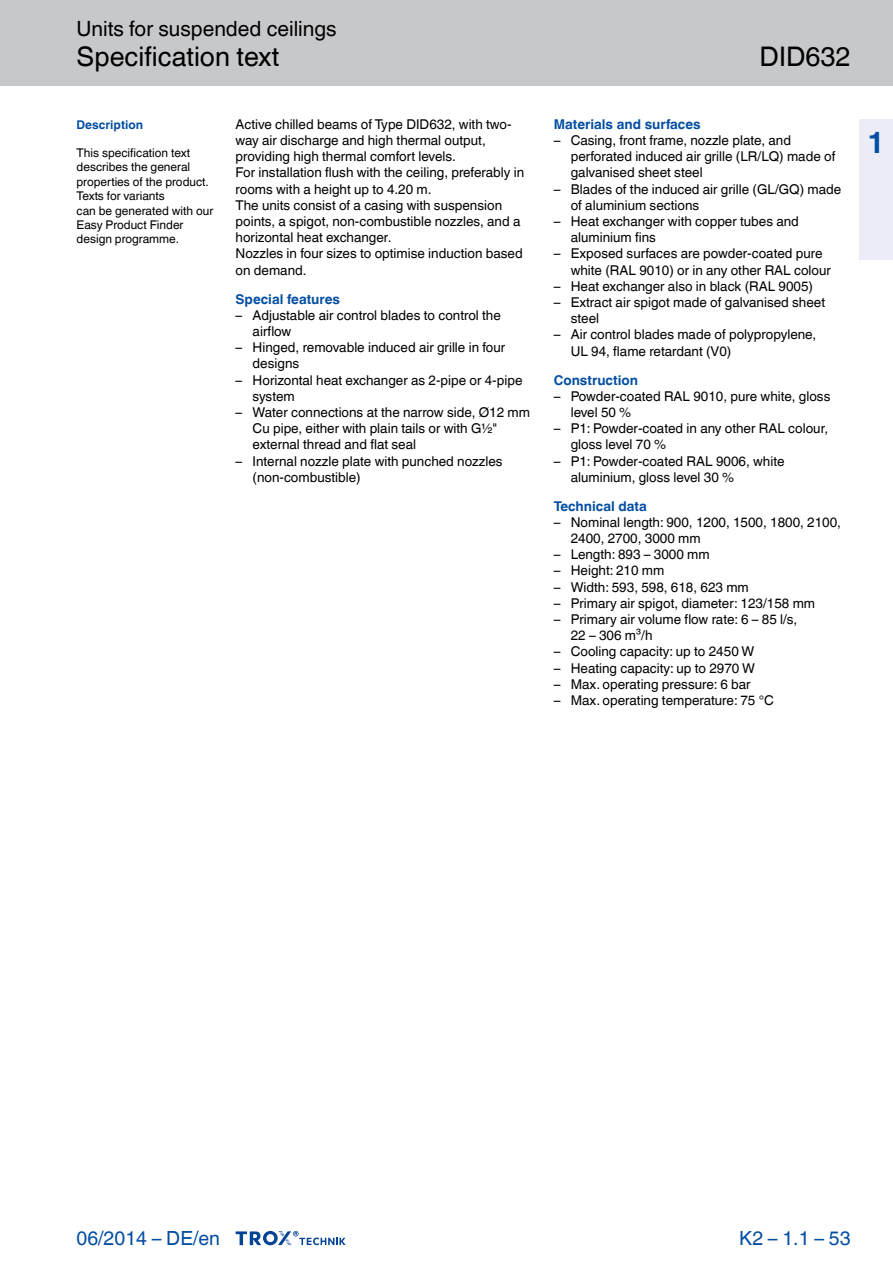
<style>
.page{position:relative;width:893px;height:1263px;background:#fff}
.page>*{position:absolute;margin:0;border:0;box-sizing:border-box;transform-origin:0 0}
.t1{font:700 30px "TROX Helvetica";color:#034ea2}
.t2{font:27px "TROX Helvetica";color:#000}
.t3{font:21px "TROX Helvetica";color:#000}
.t4{font:19.5px "TROX Helvetica";color:#034ea2}
.t5{font:13.5px/16.2px "TROX Helvetica";color:#000}
.t6{font:700 13.5px "TROX Helvetica";color:#034ea2}
.t7{font:12px/14.4px "TROX Helvetica";color:#000}
.t8{font:700 12px "TROX Helvetica";color:#034ea2}
</style>
<div class="page">
<div style="left:0;top:0;width:893px;height:85px;background:#c7c8ca"></div>
<svg style="left:236px;top:1231px;width:110px;height:15px"></svg>
<div style="left:859px;top:119px;width:34px;height:140px;background:#ebecf6"></div>
<h3 class="t3" style="left:77px;top:12px;width:262px">Units for suspended ceilings</h3>
<h2 class="t2" style="left:77px;top:35px;width:204px">Specification text</h2>
<p class="t8" style="left:77px;top:114px;width:68px">Description</p>
<p class="t7" style="left:77px;top:144px;width:138px">This specification text describes the general properties of the product.<br>Texts for variants<br>can be generated with our<br>Easy Product Finder design programme.</p>
<p class="t5" style="left:236px;top:114px;width:290px">Active chilled beams of Type DID632, with two&shy;way air discharge and high thermal output, providing high thermal comfort levels.<br>For installation flush with the ceiling, preferably in rooms with a height up to 4.20 m.<br>The units consist of a casing with suspension points, a spigot, non-combustible nozzles, and a horizontal heat exchanger.<br>Nozzles in four sizes to optimise induction based on demand.</p>
<p class="t6" style="left:236px;top:288px;width:106px">Special features</p>
<p class="t5" style="left:253px;top:305px;width:250px;text-indent:-17px">– Adjustable air control blades to control the airflow</p>
<p class="t5" style="left:253px;top:338px;width:254px;text-indent:-17px">– Hinged, removable induced air grille in four designs</p>
<p class="t5" style="left:253px;top:370px;width:271px;text-indent:-17px">– Horizontal heat exchanger as 2-pipe or 4-pipe system</p>
<p class="t5" style="left:253px;top:403px;width:279px;text-indent:-17px">– Water connections at the narrow side, Ø12 mm<br>Cu pipe, either with plain tails or with G½" external thread and flat seal</p>
<p class="t5" style="left:253px;top:451px;width:251px;text-indent:-17px">– Internal nozzle plate with punched nozzles (non-combustible)</p>
<h2 class="t2" style="left:759px;top:35px;width:92px">DID632</h2>
<p class="t6" style="left:554px;top:113px;width:148px">Materials and surfaces</p>
<p class="t5" style="left:571px;top:131px;width:266px;text-indent:-17px">– Casing, front frame, nozzle plate, and perforated induced air grille (LR/LQ) made of galvanised sheet steel</p>
<p class="t5" style="left:571px;top:179px;width:272px;text-indent:-17px">– Blades of the induced air grille (GL/GQ) made of aluminium sections</p>
<p class="t5" style="left:571px;top:212px;width:230px;text-indent:-17px">– Heat exchanger with copper tubes and aluminium fins</p>
<p class="t5" style="left:571px;top:244px;width:262px;text-indent:-17px">– Exposed surfaces are powder-coated pure white (RAL 9010) or in any other RAL colour</p>
<p class="t5" style="left:554px;top:276px;width:261px">– Heat exchanger also in black (RAL 9005)</p>
<p class="t5" style="left:571px;top:293px;width:256px;text-indent:-17px">– Extract air spigot made of galvanised sheet steel</p>
<p class="t5" style="left:571px;top:325px;width:247px;text-indent:-17px">– Air control blades made of polypropylene,<br>UL 94, flame retardant (V0)</p>
<p class="t6" style="left:554px;top:369px;width:86px">Construction</p>
<p class="t5" style="left:571px;top:386px;width:261px;text-indent:-17px">– Powder-coated RAL 9010, pure white, gloss level 50 %</p>
<p class="t5" style="left:571px;top:419px;width:259px;text-indent:-17px">– P1: Powder-coated in any other RAL colour, gloss level 70 %</p>
<p class="t5" style="left:571px;top:451px;width:215px;text-indent:-17px">– P1: Powder-coated RAL 9006, white aluminium, gloss level 30 %</p>
<p class="t6" style="left:554px;top:495px;width:95px">Technical data</p>
<p class="t5" style="left:571px;top:513px;width:272px;text-indent:-17px">– Nominal length: 900, 1200, 1500, 1800, 2100,<br>2400, 2700, 3000 mm</p>
<p class="t5" style="left:554px;top:545px;width:157px">– Length: 893 – 3000 mm</p>
<p class="t5" style="left:554px;top:561px;width:112px">– Height: 210 mm</p>
<p class="t5" style="left:554px;top:577px;width:197px">– Width: 593, 598, 618, 623 mm</p>
<p class="t5" style="left:554px;top:594px;width:263px">– Primary air spigot, diameter: 123/158 mm</p>
<p class="t5" style="left:571px;top:610px;width:228px;text-indent:-17px">– Primary air volume flow rate: 6 – 85 l/s,<br>22 – 306 m³/h</p>
<p class="t5" style="left:554px;top:642px;width:202px">– Cooling capacity: up to 2450 W</p>
<p class="t5" style="left:554px;top:658px;width:203px">– Heating capacity: up to 2970 W</p>
<p class="t5" style="left:554px;top:675px;width:198px">– Max. operating pressure: 6 bar</p>
<p class="t5" style="left:554px;top:691px;width:222px">– Max. operating temperature: 75 °C</p>
<h1 class="t1" style="left:867px;top:118px;width:19px">1</h1>
<h3 class="t4" style="left:77px;top:1222px;width:145px">06/2014 – DE/en</h3>
<h3 class="t4" style="left:739px;top:1222px;width:113px">K2 – 1.1 – 53</h3>
</div>
